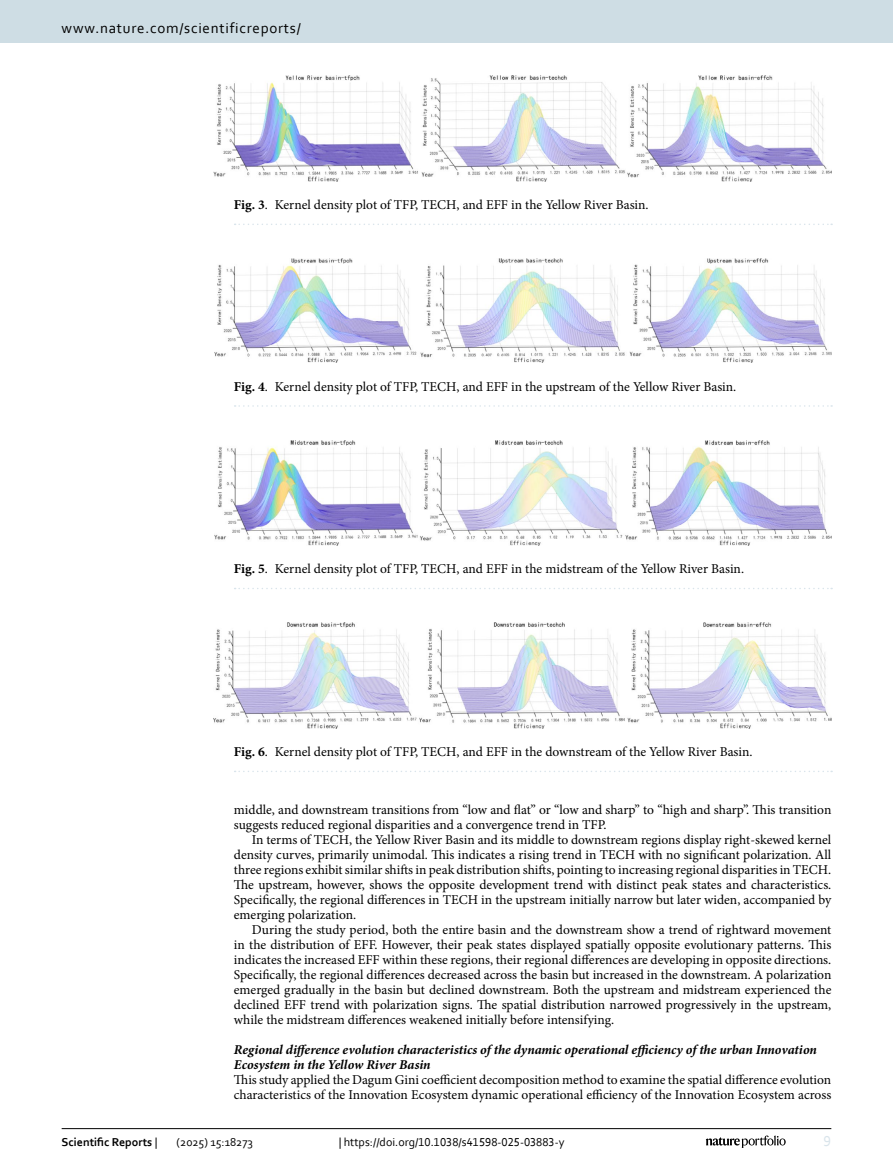
<style>
.page{position:relative;width:893px;height:1174px;background:#fff}
.page>*{position:absolute;margin:0;border:0;box-sizing:border-box;transform-origin:0 0}
.t1{font:15px "Corbel";letter-spacing:.05em;color:#000}
.t2{font:15px "Corbel";color:#d9e4eb}
.Body_Text_Indent{font:13.5px/15px "Minion Pro";color:#000;text-align:justify}
.Figure_Caption{font:13.5px "Minion Pro";color:#000}
.Body_Text{font:13.5px/15px "Minion Pro";color:#000}
.Head_3{font:italic 700 13.5px/15px "Minion Pro";letter-spacing:-.005em;color:#000}
.t3{font:12px "Corbel";color:#000}
.t4{font:700 12px "Corbel";color:#000}
.s1{font-weight:700}
.s2{font-weight:400}
</style>
<div class="page">
<img style="left:213px;top:623px;width:618px;height:105px">
<svg style="left:235px;top:770px;width:597px;height:2px"></svg>
<img style="left:214px;top:440px;width:617px;height:105px">
<svg style="left:235px;top:588px;width:597px;height:1px"></svg>
<img style="left:215px;top:259px;width:616px;height:104px">
<svg style="left:235px;top:405px;width:597px;height:2px"></svg>
<img style="left:214px;top:76px;width:617px;height:105px">
<svg style="left:235px;top:223px;width:597px;height:2px"></svg>
<hr style="left:62px;top:1128px;width:769px;height:1px;background:#000">
<svg style="left:706px;top:1135px;width:80px;height:12px"></svg>
<div style="left:0;top:0;width:893px;height:43px;background:#cedde4"></div>
<p class="t1" style="left:62px;top:18px;width:241px">www.nature.com/scientificreports/</p>
<p class="Figure_Caption" style="left:234px;top:196px;width:416px"><span class="s1">Fig. 3</span>. Kernel density plot of TFP, TECH, and EFF in the Yellow River Basin.</p>
<p class="Figure_Caption" style="left:234px;top:377px;width:504px"><span class="s1">Fig. 4</span>. Kernel density plot of TFP, TECH, and EFF in the upstream of the Yellow River Basin.</p>
<p class="Figure_Caption" style="left:234px;top:560px;width:512px"><span class="s1">Fig. 5</span>. Kernel density plot of TFP, TECH, and EFF in the midstream of the Yellow River Basin.</p>
<p class="Figure_Caption" style="left:234px;top:743px;width:520px"><span class="s1">Fig. 6</span>. Kernel density plot of TFP, TECH, and EFF in the downstream of the Yellow River Basin.</p>
<p class="Body_Text_Indent" style="left:234px;top:802px;width:599px">middle, and downstream transitions from “low and flat” or “low and sharp” to “high and sharp”. This transition suggests reduced regional disparities and a convergence trend in TFP.</p>
<p class="Body_Text_Indent" style="left:234px;top:832px;width:599px;text-indent:18px">In terms of TECH, the Yellow River Basin and its middle to downstream regions display right-skewed kernel density curves, primarily unimodal. This indicates a rising trend in TECH with no significant polarization. All three regions exhibit similar shifts in peak distribution shifts, pointing to increasing regional disparities in TECH.<br>The upstream, however, shows the opposite development trend with distinct peak states and characteristics.<br>Specifically, the regional differences in TECH in the upstream initially narrow but later widen, accompanied by emerging polarization.</p>
<p class="Body_Text_Indent" style="left:234px;top:922px;width:599px;text-indent:18px">During the study period, both the entire basin and the downstream show a trend of rightward movement in the distribution of EFF. However, their peak states displayed spatially opposite evolutionary patterns. This indicates the increased EFF within these regions, their regional differences are developing in opposite directions.<br>Specifically, the regional differences decreased across the basin but increased in the downstream. A polarization emerged gradually in the basin but declined downstream. Both the upstream and midstream experienced the declined EFF trend with polarization signs. The spatial distribution narrowed progressively in the upstream, while the midstream differences weakened initially before intensifying.</p>
<p class="Head_3" style="left:234px;top:1042px;width:585px">Regional difference evolution characteristics of the dynamic operational efficiency of the urban Innovation<br>Ecosystem in the Yellow River Basin</p>
<p class="Body_Text" style="left:234px;top:1072px;width:599px">This study applied the Dagum Gini coefficient decomposition method to examine the spatial difference evolution characteristics of the Innovation Ecosystem dynamic operational efficiency of the Innovation Ecosystem across</p>
<p class="t4" style="left:62px;top:1134px;width:97px">Scientific Reports <span class="s2">|</span></p>
<p class="t3" style="left:177px;top:1134px;width:78px">(2025) 15:18273</p>
<p class="t3" style="left:339px;top:1134px;width:227px">| https://doi.org/10.1038/s41598-025-03883-y</p>
<p class="t2" style="left:824px;top:1132px;width:9px">9</p>
</div>
